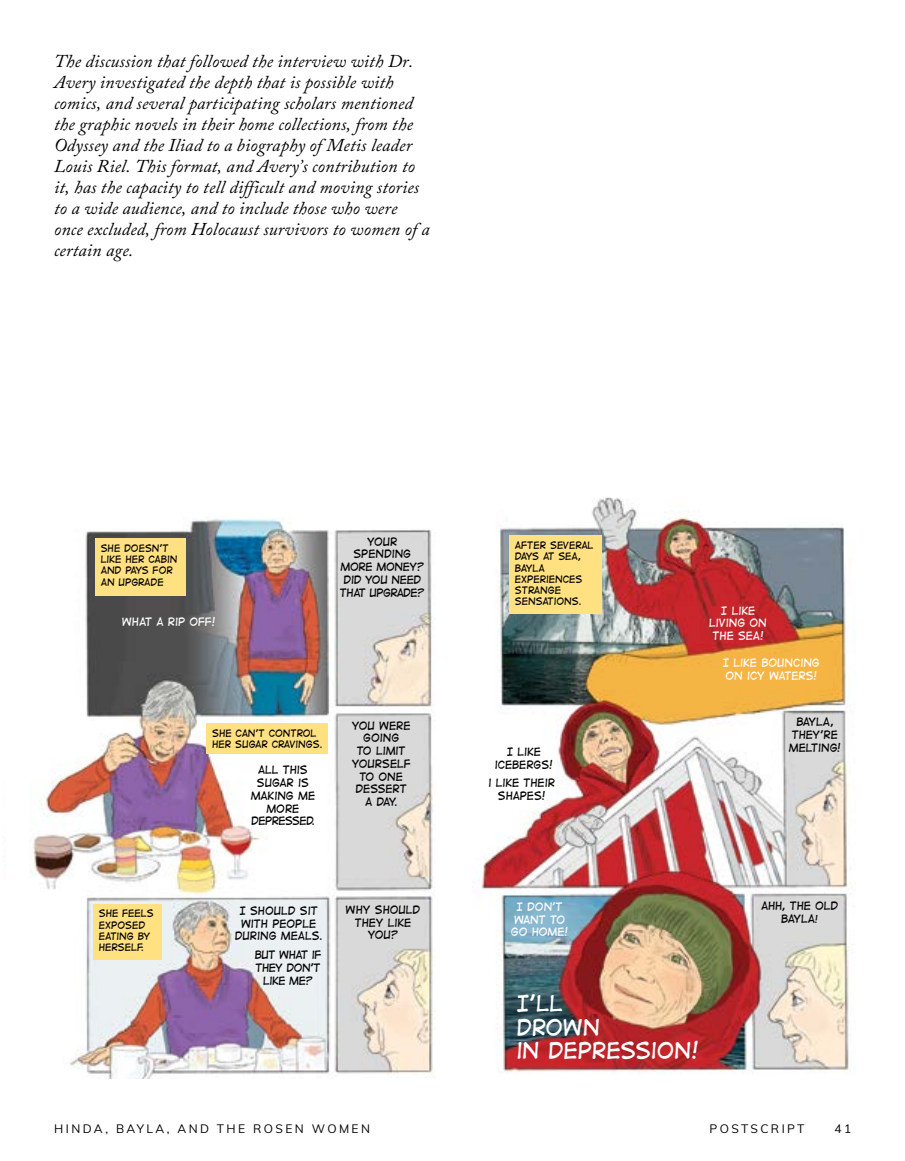
<style>
.page{position:relative;width:905px;height:1161px;background:#fff}
.page>*{position:absolute;margin:0;border:0;box-sizing:border-box;transform-origin:0 0}
.t1{font:27px/23.2px "Digital Strip BB";color:#fff}
.t2{font:italic 18px/21px "Adobe Caslon Pro";letter-spacing:.01em;color:#000}
.t3{font:13.5px/12.8px "Digital Strip BB";color:#000;text-align:center}
.t4{font:13.5px/12.8px "Digital Strip BB";color:#fff;text-align:center}
.t5{font:13.5px/12.8px "Digital Strip BB";letter-spacing:-.02em;color:#000;text-align:center}
.t6{font:13.5px/12.8px "Digital Strip BB";letter-spacing:-.025em;color:#000;text-align:center}
.t7{font:12px/11.2px "Digital Strip BB";color:#000}
.t8{font:12px "Muli";letter-spacing:.2em;color:#000}
.s1{font-size:12px}
</style>
<div class="page">
<img style="left:32px;top:518px;width:403px;height:560px">
<div style="left:95px;top:538px;width:90px;height:58px;background:#ffe182"></div>
<div style="left:206px;top:723px;width:122px;height:30px;background:#ffe182"></div>
<div style="left:93px;top:904px;width:68px;height:56px;background:#ffe182"></div>
<img style="left:478px;top:497px;width:373px;height:577px">
<div style="left:509px;top:536px;width:92px;height:78px;background:#ffe182"></div>
<p class="t2" style="left:54px;top:51px;width:377px">The discussion that followed the interview with Dr.<br>Avery investigated the depth that is possible with comics, and several participating scholars mentioned the graphic novels in their home collections, from the Odyssey and the Iliad to a biography of Metis leader Louis Riel. This format, and Avery’s contribution to it, has the capacity to tell difficult and moving stories to a wide audience, and to include those who were once excluded, from Holocaust survivors to women of a certain age.</p>
<p class="t7" style="left:101px;top:542px;width:78px">SHE DOESN’T<br>LIKE HER CABIN<br>AND PAYS FOR<br>AN UPGRADE</p>
<p class="t4" style="left:122px;top:615px;width:95px">WHAT A RIP OFF!</p>
<p class="t5" style="left:340px;top:534px;width:86px">YOUR<br>SPENDING<br>MORE MONEY?<br>DID YOU NEED<br>THAT UPGRADE?</p>
<p class="t7" style="left:99px;top:907px;width:56px">SHE FEELS<br>EXPOSED<br>EATING BY<br>HERSELF.</p>
<p class="t7" style="left:212px;top:727px;width:111px">SHE CAN’T CONTROL<br>HER SUGAR CRAVINGS.</p>
<p class="t3" style="left:251px;top:763px;width:66px">ALL THIS<br>SUGAR IS<br>MAKING ME<br>MORE<br>DEPRESSED.</p>
<p class="t3" style="left:352px;top:718px;width:60px">YOU WERE<br>GOING<br>TO LIMIT<br>YOURSELF<br>TO ONE<br>DESSERT<br>A DAY.</p>
<p class="t3" style="left:235px;top:904px;width:89px">I SHOULD SIT<br>WITH PEOPLE<br>DURING MEALS.</p>
<p class="t6" style="left:255px;top:948px;width:68px">BUT WHAT IF<br>THEY DON’T<br>LIKE ME?</p>
<p class="t3" style="left:345px;top:903px;width:76px">WHY SHOULD<br>THEY LIKE<br>YOU?</p>
<p class="t8" style="left:54px;top:1120px;width:317px">HINDA, BAYLA, AND THE ROSEN WOMEN</p>
<p class="t7" style="left:515px;top:539px;width:80px">AFTER SEVERAL<br>DAYS AT SEA,<br>BAYLA<br>EXPERIENCES<br>STRANGE<br>SENSATIONS.</p>
<p class="t3" style="left:495px;top:745px;width:59px">I LIKE<br>ICEBERGS!</p>
<p class="t3" style="left:488px;top:776px;width:68px">I LIKE THEIR<br>SHAPES!</p>
<p class="t4" style="left:709px;top:603px;width:59px">I LIKE<br>LIVING ON<br>THE SEA!</p>
<p class="t4" style="left:722px;top:656px;width:98px;text-align:left">I LIKE BOUNCING<br>ON ICY WATERS!</p>
<p class="t3" style="left:788px;top:715px;width:53px">BAYLA,<br>THEY’RE<br>MELTING!</p>
<p class="t4" style="left:511px;top:900px;width:59px">I DON’T<br>WANT TO<br>GO HOME!</p>
<h1 class="t1" style="left:516px;top:991px;width:184px">I’LL<br>DROWN<br>IN DEPRESSION!</h1>
<p class="t3" style="left:761px;top:899px;width:79px">AHH, THE OLD<br>BAYLA<span class="s1">!</span></p>
<p class="t8" style="left:709px;top:1120px;width:96px">POSTSCRIPT</p>
<p class="t8" style="left:834px;top:1120px;width:18px">41</p>
</div>
